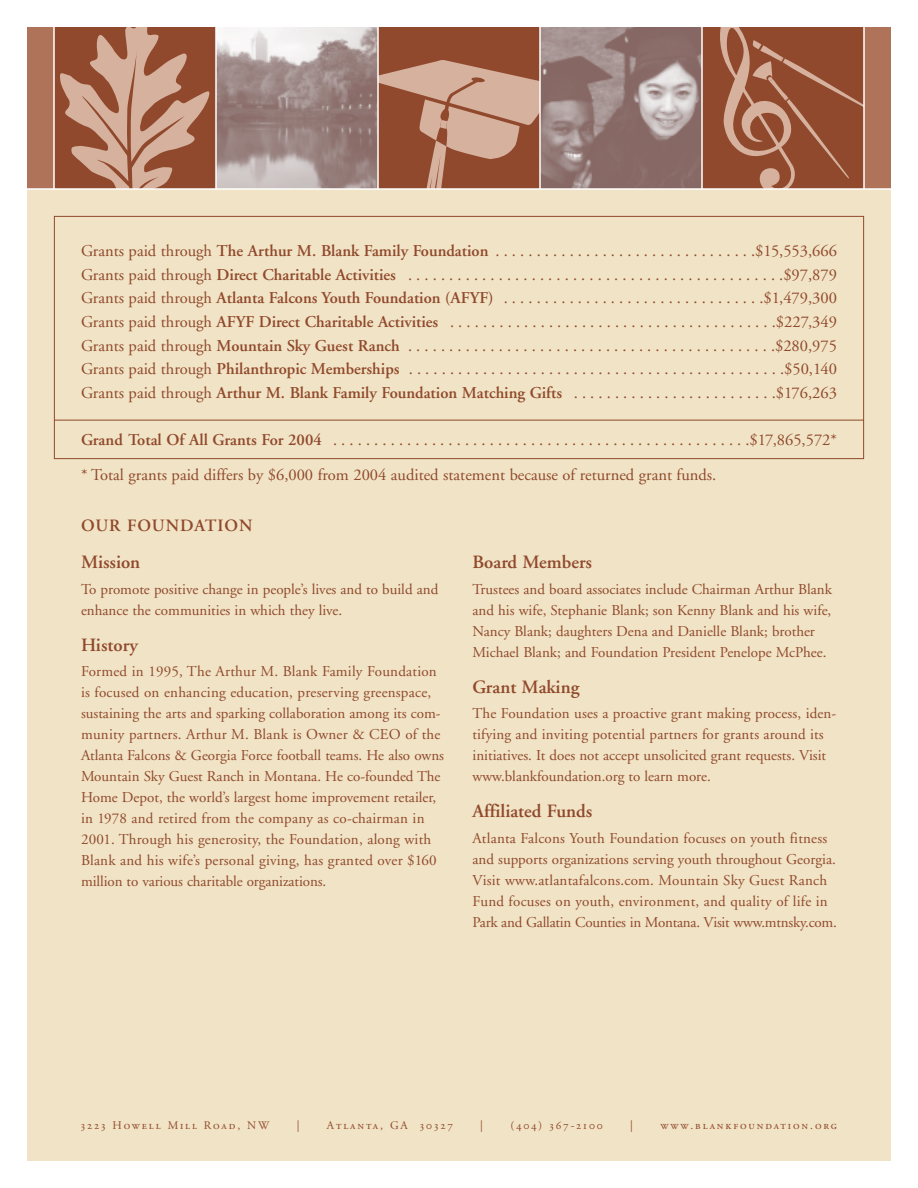
<style>
.page{position:relative;width:918px;height:1188px;background:#fff}
.page>*{position:absolute;margin:0;border:0;box-sizing:border-box;transform-origin:0 0}
.t1{font:600 18.75px "Adobe Garamond";color:#90492c}
.t2{font:17.25px "Adobe Garamond Semibold SC";letter-spacing:.055em;color:#90492c}
.t3{font:16.5px/23.7px "Adobe Garamond";color:#90492c;text-align:justify}
.t4{font:15px/21px "Adobe Garamond";color:#90492c}
.t5{font:11.7px "Adobe Garamond Regular SC";letter-spacing:.165em;color:#90492c}
.s1{font-weight:600}
</style>
<div class="page">
<div style="left:27px;top:189px;width:864px;height:972px;background:#f1e3c5"></div>
<div style="left:864px;top:27px;width:27px;height:162px;background:#af7359"></div>
<div style="left:27px;top:27px;width:27px;height:162px;background:#af7359"></div>
<div style="left:378px;top:27px;width:162px;height:162px;background:#90492c"></div>
<svg style="left:379px;top:60px;width:160px;height:128px"></svg>
<img style="left:217px;top:27px;width:160px;height:161px">
<div style="left:54px;top:27px;width:162px;height:162px;background:#90492c"></div>
<svg style="left:60px;top:27px;width:149px;height:161px"></svg>
<img style="left:541px;top:27px;width:160px;height:161px">
<div style="left:702px;top:27px;width:162px;height:162px;background:#90492c"></div>
<svg style="left:720px;top:27px;width:143px;height:161px"></svg>
<div style="left:54px;top:216px;width:810px;height:243px;border:1px solid #90492c"></div>
<hr style="left:54px;top:420px;width:810px;height:1px;background:#90492c">
<hr style="left:0;top:188px;width:918px;height:2px;background:#fff">
<hr style="left:53px;top:0;width:2px;height:189px;background:#fff">
<hr style="left:215px;top:0;width:2px;height:189px;background:#fff">
<hr style="left:377px;top:0;width:2px;height:189px;background:#fff">
<hr style="left:539px;top:0;width:2px;height:189px;background:#fff">
<hr style="left:701px;top:0;width:2px;height:189px;background:#fff">
<hr style="left:863px;top:0;width:2px;height:189px;background:#fff">
<p class="t3" style="left:81px;top:240px;width:758px">Grants paid through <span class="s1">The Arthur M. Blank Family Foundation</span> . . . . . . . . . . . . . . . . . . . . . . . . . . . . . . . .$15,553,666<br>Grants paid through <span class="s1">Direct Charitable Activities</span> . . . . . . . . . . . . . . . . . . . . . . . . . . . . . . . . . . . . . . . . . . . . . .$97,879<br>Grants paid through <span class="s1">Atlanta Falcons Youth Foundation (AFYF)</span> . . . . . . . . . . . . . . . . . . . . . . . . . . . . . . . .$1,479,300<br>Grants paid through <span class="s1">AFYF Direct Charitable Activities</span> . . . . . . . . . . . . . . . . . . . . . . . . . . . . . . . . . . . . . . . .$227,349<br>Grants paid through <span class="s1">Mountain Sky Guest Ranch</span> . . . . . . . . . . . . . . . . . . . . . . . . . . . . . . . . . . . . . . . . . . . . .$280,975<br>Grants paid through <span class="s1">Philanthropic Memberships</span> . . . . . . . . . . . . . . . . . . . . . . . . . . . . . . . . . . . . . . . . . . . . . .$50,140<br>Grants paid through <span class="s1">Arthur M. Blank Family Foundation Matching Gifts</span> . . . . . . . . . . . . . . . . . . . . . . . . .$176,263</p>
<p class="t3" style="left:81px;top:424px;width:758px;line-height:34.5px"><span class="s1">Grand Total Of All Grants For 2004</span> . . . . . . . . . . . . . . . . . . . . . . . . . . . . . . . . . . . . . . . . . . . . . . . . . . .$17,865,572* * Total grants paid differs by $6,000 from 2004 audited statement because of returned grant funds.</p>
<p class="t2" style="left:81px;top:518px;width:173px">OUR FOUNDATION</p>
<p class="t1" style="left:81px;top:555px;width:61px">Mission</p>
<p class="t4" style="left:81px;top:580px;width:359px">To promote positive change in people’s lives and to build and enhance the communities in which they live.</p>
<p class="t1" style="left:81px;top:637px;width:59px">History</p>
<p class="t4" style="left:81px;top:662px;width:365px">Formed in 1995, The Arthur M. Blank Family Foundation is focused on enhancing education, preserving greenspace, sustaining the arts and sparking collaboration among its com&shy;munity partners. Arthur M. Blank is Owner &amp; CEO of the Atlanta Falcons &amp; Georgia Force football teams. He also owns Mountain Sky Guest Ranch in Montana. He co-founded The Home Depot, the world’s largest home improvement retailer, in 1978 and retired from the company as co-chairman in 2001. Through his generosity, the Foundation, along with Blank and his wife’s personal giving, has granted over $160 million to various charitable organizations.</p>
<p class="t1" style="left:472px;top:555px;width:121px">Board Members</p>
<p class="t4" style="left:472px;top:580px;width:361px">Trustees and board associates include Chairman Arthur Blank and his wife, Stephanie Blank; son Kenny Blank and his wife, Nancy Blank; daughters Dena and Danielle Blank; brother Michael Blank; and Foundation President Penelope McPhee.</p>
<p class="t1" style="left:472px;top:679px;width:108px">Grant Making</p>
<p class="t4" style="left:472px;top:704px;width:365px">The Foundation uses a proactive grant making process, iden&shy;tifying and inviting potential partners for grants around its initiatives. It does not accept unsolicited grant requests. Visit www.blankfoundation.org to learn more.</p>
<p class="t1" style="left:472px;top:804px;width:121px">Affiliated Funds</p>
<p class="t4" style="left:472px;top:829px;width:366px">Atlanta Falcons Youth Foundation focuses on youth fitness and supports organizations serving youth throughout Georgia.<br>Visit www.atlantafalcons.com. Mountain Sky Guest Ranch Fund focuses on youth, environment, and quality of life in Park and Gallatin Counties in Montana. Visit www.mtnsky.com.</p>
<p class="t5" style="left:81px;top:1120px;width:190px">3223 Howell Mill Road, NW</p>
<p class="t5" style="left:297px;top:1120px;width:4px">|</p>
<p class="t5" style="left:327px;top:1120px;width:127px">Atlanta, GA 30327</p>
<p class="t5" style="left:480px;top:1120px;width:4px">|</p>
<p class="t5" style="left:510px;top:1120px;width:94px">(404) 367-2100</p>
<p class="t5" style="left:630px;top:1120px;width:4px">|</p>
<p class="t5" style="left:660px;top:1120px;width:178px">www.blankfoundation.org</p>
</div>
